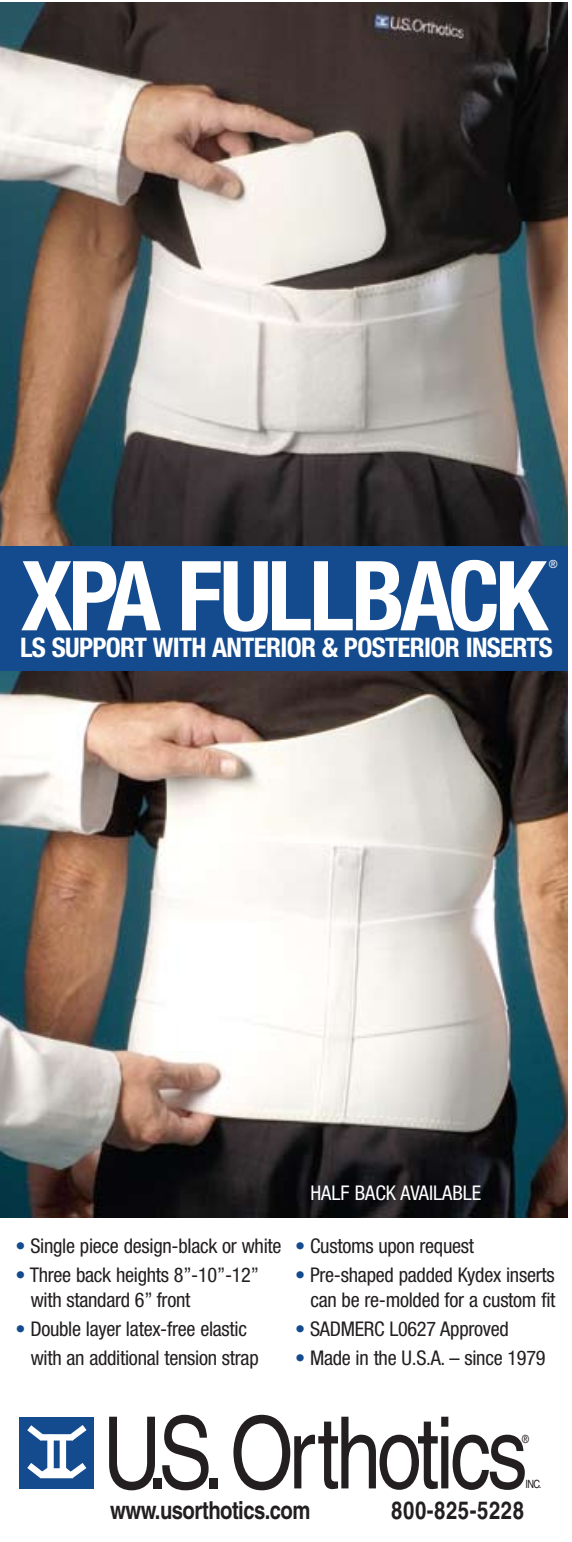
<style>
.page{position:relative;width:572px;height:1542px;background:#fff}
.page>*{position:absolute;margin:0;border:0;box-sizing:border-box;transform-origin:0 0}
.t1{font:99.9px "Helvetica";letter-spacing:-.045em;color:#231f20;scale:.81 1}
.t2{font:700 condensed 96.75px "Helvetica Neue";letter-spacing:-.05em;color:#fff}
.t3{font:700 condensed 27px "Helvetica Neue";letter-spacing:-.025em;color:#fff}
.t4{font:700 24.75px "Helvetica";letter-spacing:-.03em;color:#231f20;scale:.82 1}
.t5{font:700 24.75px "Helvetica";letter-spacing:.03em;color:#231f20;scale:.82 1}
.t6{font:condensed 20.25px/24.8px "Helvetica Neue";letter-spacing:-.015em;color:#231f20}
.t7{font:condensed 20.25px "Helvetica Neue";color:#fff}
.t8{font:11.47px "Helvetica";color:#231f20;scale:.81 1}
.t9{font:11.25px "Helvetica";color:#231f20;scale:.81 1}
.t10{font:condensed 11.25px "Helvetica Neue";color:#fff}
.s1{color:#134b8e}
</style>
<div class="page">
<img style="left:0;top:671px;width:567px;height:546px">
<img style="left:0;top:2px;width:567px;height:545px">
<div style="left:0;top:547px;width:567px;height:124px;background:#134b8e"></div>
<div style="left:19px;top:1417px;width:75px;height:72px;background:#134b8e"></div>
<div style="left:47px;top:1435px;width:7px;height:41px;background:#fff"></div>
<div style="left:60px;top:1435px;width:6px;height:41px;background:#fff"></div>
<svg style="left:27px;top:1425px;width:60px;height:22px"></svg>
<svg style="left:27px;top:1456px;width:60px;height:23px"></svg>
<p class="t10" style="left:548px;top:557px;width:10px">®</p>
<h2 class="t2" style="left:21px;top:537px;width:527px">XPA FULLBACK</h2>
<h3 class="t3" style="left:20px;top:631px;width:534px">LS SUPPORT WITH ANTERIOR &amp; POSTERIOR INSERTS</h3>
<p class="t6" style="left:16px;top:1233px;width:267px"><span class="s1">•</span> Single piece design-black or white</p>
<p class="t6" style="left:31px;top:1262px;width:230px;text-indent:-15px"><span class="s1">•</span> Three back heights 8”-10”-12” with standard 6” front</p>
<p class="t6" style="left:31px;top:1314px;width:229px;line-height:29.2px;text-indent:-15px"><span class="s1">•</span> Double layer latex-free elastic with an additional tension strap</p>
<p class="t7" style="left:310px;top:1181px;width:172px">HALF BACK AVAILABLE</p>
<p class="t6" style="left:295px;top:1233px;width:180px"><span class="s1">•</span> Customs upon request</p>
<p class="t6" style="left:295px;top:1262px;width:262px;text-align:right"><span class="s1">•</span> Pre-shaped padded Kydex inserts can be re-molded for a custom fit</p>
<p class="t6" style="left:295px;top:1316px;width:215px"><span class="s1">•</span> SADMERC L0627 Approved</p>
<p class="t6" style="left:295px;top:1346px;width:252px"><span class="s1">•</span> Made in the U.S.A. – since 1979</p>
<h1 class="t1" style="left:103px;top:1395px;width:526px">U.S.Orthotics</h1>
<p class="t4" style="left:110px;top:1495px;width:246px">www.usorthotics.com</p>
<p class="t5" style="left:391px;top:1495px;width:163px">800-825-5228</p>
<p class="t9" style="left:522px;top:1432px;width:10px">®</p>
<p class="t8" style="left:525px;top:1477px;width:21px">INC.</p>
</div>
